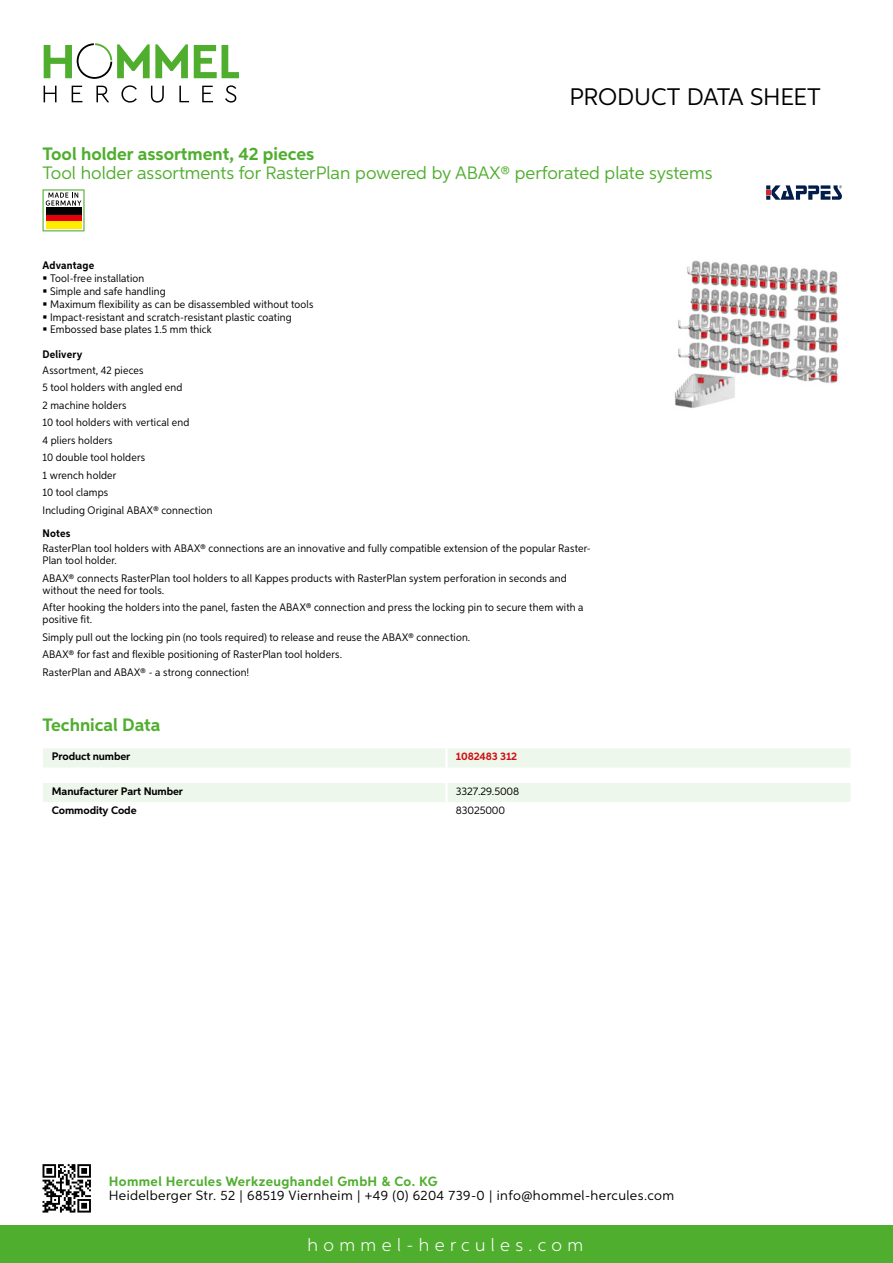
<style>
.page{position:relative;width:893px;height:1263px;background:#fff}
.page>*{position:absolute;margin:0;border:0;box-sizing:border-box;transform-origin:0 0}
.t1{font:24px "Aspira";letter-spacing:-.01em;color:#000}
.t2{font:18px "Aspira";color:#50ae2f}
.t3{font:700 18px "Aspira";color:#50ae2f}
.t4{font:300 18px "Aspira";letter-spacing:.3em;color:#fff}
.t5{font:13.5px "Aspira";letter-spacing:.03em;color:#000}
.t6{font:700 13.5px "Aspira";letter-spacing:.03em;color:#50ae2f}
.t7{font:10.95px/17.5px "Aspira Nar";letter-spacing:.015em;color:#000}
.t8{font:700 10.95px "Aspira";letter-spacing:-.01em;color:#000}
.t9{font:700 10.95px "Aspira Nar";letter-spacing:.015em;color:#000}
.t10{font:10.95px "Aspira";letter-spacing:-.01em;color:#000}
.t11{font:700 10.95px "Aspira";letter-spacing:-.01em;color:#cd1013}
</style>
<div class="page">
<div style="left:0;top:1226px;width:893px;height:37px;background:#50ae2f"></div>
<svg style="left:43px;top:1164px;width:48px;height:48px"></svg>
<svg style="left:194px;top:45px;width:45px;height:33px"></svg>
<svg style="left:44px;top:43px;width:144px;height:36px"></svg>
<svg style="left:44px;top:86px;width:13px;height:16px"></svg>
<svg style="left:72px;top:86px;width:10px;height:16px"></svg>
<svg style="left:96px;top:86px;width:13px;height:16px"></svg>
<svg style="left:121px;top:85px;width:16px;height:18px"></svg>
<svg style="left:151px;top:86px;width:13px;height:17px"></svg>
<svg style="left:179px;top:86px;width:10px;height:16px"></svg>
<svg style="left:202px;top:86px;width:11px;height:16px"></svg>
<svg style="left:225px;top:85px;width:11px;height:18px"></svg>
<div style="left:43px;top:748px;width:807px;height:19px;background:#eef7eb"></div>
<hr style="left:445px;top:748px;width:3px;height:19px;background:#fff">
<div style="left:43px;top:783px;width:807px;height:19px;background:#eef7eb"></div>
<svg style="left:43px;top:189px;width:42px;height:42px"></svg>
<div style="left:46px;top:214px;width:35px;height:7px;background:#e3000b"></div>
<div style="left:46px;top:208px;width:35px;height:7px;background:#000"></div>
<div style="left:46px;top:221px;width:35px;height:7px;background:#ffed00"></div>
<img style="left:674px;top:260px;width:165px;height:148px">
<svg style="left:766px;top:185px;width:76px;height:15px"></svg>
<h1 class="t1" style="left:569px;top:82px;width:253px">Product data sh eet</h1>
<h2 class="t3" style="left:43px;top:142px;width:273px">Tool holder assortment, 42 pieces</h2>
<h2 class="t2" style="left:43px;top:162px;width:671px">Tool holder assortments for RasterPlan powered by ABAX® perforated plate systems</h2>
<p class="t9" style="left:43px;top:259px;width:53px">Advantage</p>
<p class="t7" style="left:50px;top:272px;width:265px;line-height:12.8px">Tool-free installation<br>Simple and safe handling<br>Maximum flexibility as can be disassembled without tools Impact-resistant and scratch-resistant plastic coating Embossed base plates 1.5 mm thick</p>
<p class="t9" style="left:43px;top:348px;width:41px">Delivery</p>
<p class="t7" style="left:43px;top:361px;width:172px">Assortment, 42 pieces<br>5 tool holders with angled end<br>2 machine holders<br>10 tool holders with vertical end<br>4 pliers holders<br>10 double tool holders<br>1 wrench holder<br>10 tool clamps<br>Including Original ABAX® connection</p>
<p class="t9" style="left:43px;top:526px;width:29px">Notes</p>
<p class="t7" style="left:43px;top:542px;width:550px;line-height:12px">RasterPlan tool holders with ABAX® connections are an innovative and fully compatible extension of the popular Raster-<br>Plan tool holder.</p>
<p class="t7" style="left:43px;top:572px;width:526px;line-height:12px">ABAX® connects RasterPlan tool holders to all Kappes products with RasterPlan system perforation in seconds and without the need for tools.</p>
<p class="t7" style="left:43px;top:601px;width:543px;line-height:12px">After hooking the holders into the panel, fasten the ABAX® connection and press the locking pin to secure them with a positive fit.</p>
<p class="t7" style="left:43px;top:628px;width:429px">Simply pull out the locking pin (no tools required) to release and reuse the ABAX® connection.<br>ABAX® for fast and flexible positioning of RasterPlan tool holders.<br>RasterPlan and ABAX® - a strong connection!</p>
<h2 class="t3" style="left:43px;top:714px;width:120px">Technical Data</h2>
<p class="t8" style="left:52px;top:750px;width:80px">Product number</p>
<p class="t11" style="left:456px;top:750px;width:63px">1082483 312</p>
<p class="t8" style="left:52px;top:784px;width:133px">Manufacturer Part Number</p>
<p class="t10" style="left:456px;top:784px;width:65px">3327.29.5008</p>
<p class="t8" style="left:52px;top:803px;width:86px">Commodity Code</p>
<p class="t10" style="left:456px;top:803px;width:51px">83025000</p>
<p class="t6" style="left:109px;top:1172px;width:330px">Hommel Hercules Werkzeughandel GmbH &amp; Co. KG</p>
<p class="t5" style="left:109px;top:1187px;width:567px">Heidelberger Str. 52 | 68519 Viernheim | +49 (0) 6204 739-0 | info@hommel-hercules.com</p>
<h2 class="t4" style="left:307px;top:1234px;width:277px">hommel-hercules.com</h2>
</div>
